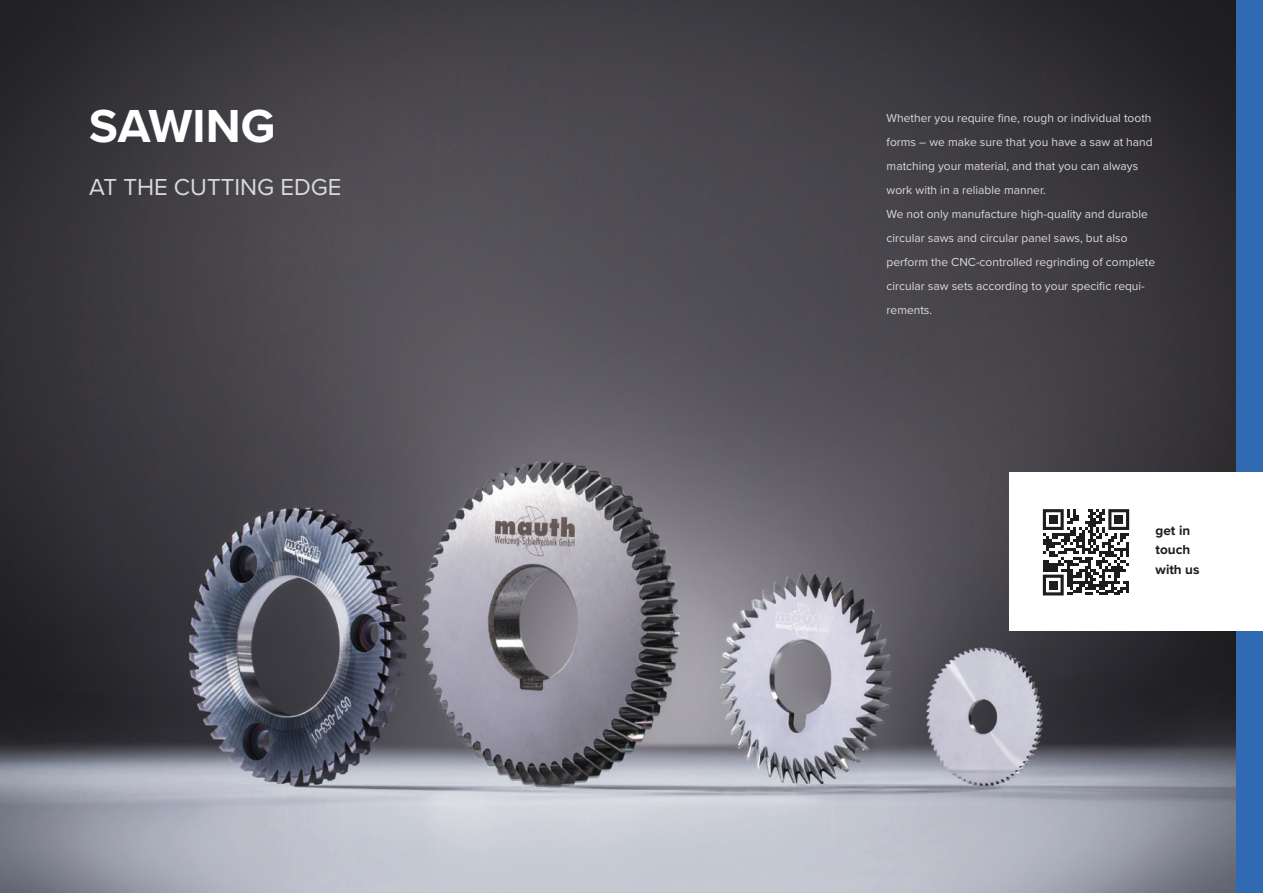
<style>
.page{position:relative;width:1263px;height:893px;background:#fff}
.page>*{position:absolute;margin:0;border:0;box-sizing:border-box;transform-origin:0 0}
.t1{font:700 48px "Proxima Nova";color:#fff}
.t2{font:24px "Proxima Nova";color:#dadada}
.t3{font:700 13.5px/19.5px "Proxima Nova";color:#1d1d1b}
.t4{font:12px/24px "Proxima Nova";color:#dadada}
</style>
<div class="page">
<img style="left:0;top:0;width:1236px;height:893px">
<div style="left:1236px;top:0;width:27px;height:893px;background:#2f6ab2"></div>
<div style="left:1010px;top:472px;width:253px;height:158px;background:#fff"></div>
<svg style="left:1043px;top:509px;width:86px;height:86px"></svg>
<div style="left:1049px;top:515px;width:9px;height:9px;background:#1d1d1b"></div>
<div style="left:1114px;top:515px;width:9px;height:9px;background:#1d1d1b"></div>
<div style="left:1049px;top:581px;width:9px;height:8px;background:#1d1d1b"></div>
<h1 class="t1" style="left:89px;top:90px;width:187px">SAWING</h1>
<h2 class="t2" style="left:89px;top:170px;width:254px">AT THE CUTTING EDGE</h2>
<p class="t4" style="left:887px;top:106px;width:270px">Whether you require fine, rough or individual tooth forms – we make sure that you have a saw at hand matching your material, and that you can always work with in a reliable manner.<br>We not only manufacture high-quality and durable circular saws and circular panel saws, but also perform the CNC-controlled regrinding of complete circular saw sets according to your specific requi&shy;rements.</p>
<p class="t3" style="left:1155px;top:520px;width:45px">get in touch with us</p>
</div>
